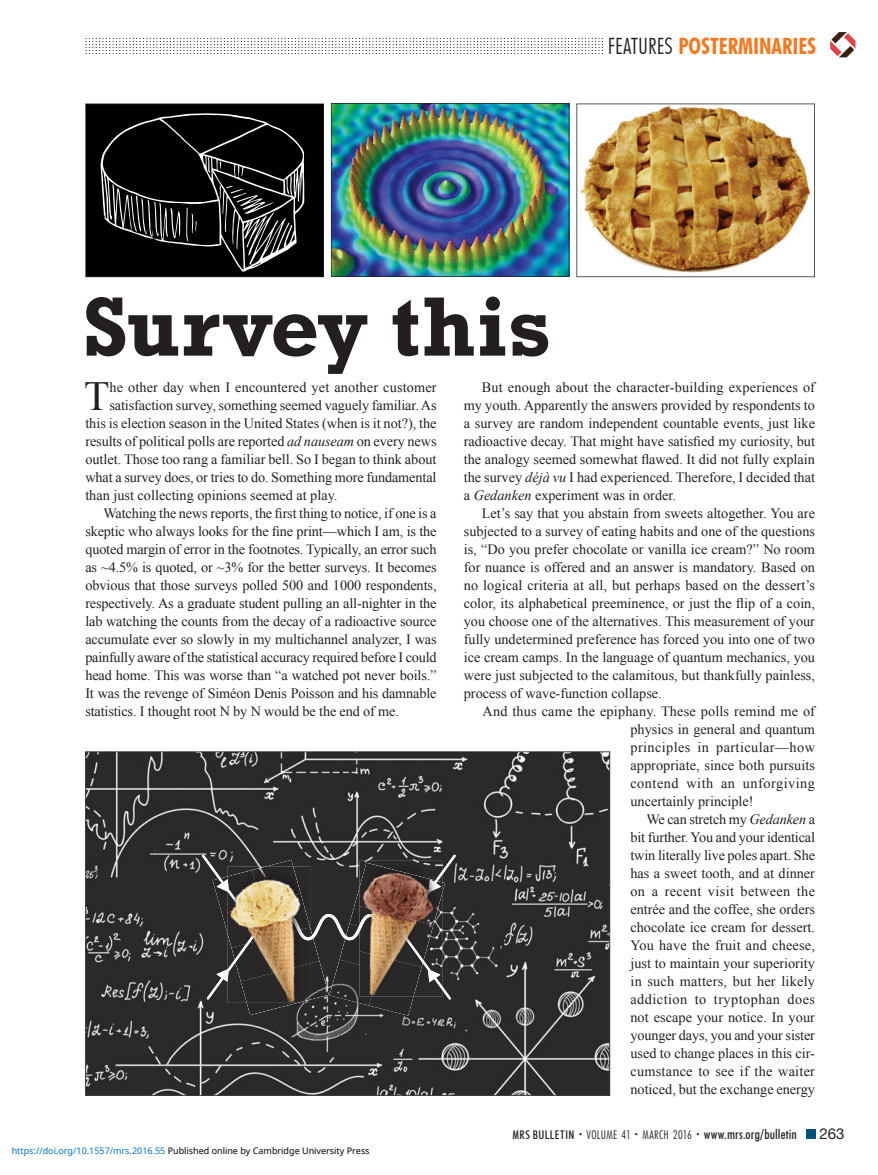
<style>
.page{position:relative;width:878px;height:1175px;background:#fff}
.page>*{position:absolute;margin:0;border:0;box-sizing:border-box;transform-origin:0 0}
.t1{font:41.4px "Times New Roman";color:#231f20}
.t2{font:700 condensed 22.5px "Futura BT";color:#f47920}
.t3{font:15px "Helvetica Neue LT Std";color:#231f20}
.t4{font:14.25px/18px "Times New Roman";letter-spacing:-.01em;color:#231f20;text-align:justify}
.t5{font:14.25px "Times New Roman";letter-spacing:.01em;color:#231f20}
.t6{font:500 condensed 13.5px "Futura BT";letter-spacing:.01em;color:#231f20}
.t7{font:9px "Noto Sans";color:#000}
.s1{font-weight:300;color:#231f20}
.s2{font-style:italic}
.s3{color:#0172cf}
.s4{font-size:12px}
.s5{font-weight:300;font-size:7.5px}
.s6{font-weight:300;font-size:12px}
</style>
<div class="page">
<div style="left:806px;top:1130px;width:9px;height:8px;background:#005080"></div>
<svg style="left:86px;top:38px;width:517px;height:16px"></svg>
<svg style="left:830px;top:32px;width:25px;height:25px"></svg>
<svg style="left:85px;top:751px;width:525px;height:344px;fill:#2c292a"></svg>
<img style="left:247px;top:1002px;width:42px;height:13px">
<img style="left:280px;top:999px;width:89px;height:6px">
<img style="left:241px;top:999px;width:39px;height:3px">
<img style="left:280px;top:999px;width:30px;height:3px">
<img style="left:369px;top:999px;width:44px;height:16px">
<svg style="left:202px;top:854px;width:254px;height:145px"></svg>
<img style="left:403px;top:880px;width:34px;height:43px">
<img style="left:399px;top:915px;width:35px;height:48px">
<img style="left:359px;top:914px;width:42px;height:26px">
<svg style="left:576px;top:104px;width:238px;height:173px"></svg>
<img style="left:331px;top:103px;width:238px;height:174px">
<svg style="left:85px;top:104px;width:239px;height:173px;fill:#000"></svg>
<svg style="left:86px;top:296px;width:462px;height:78px"></svg>
<h2 class="t2" style="left:608px;top:32px;width:209px"><span class="s1">FEATURES</span> POSTERMINARIES</h2>
<h1 class="t1" style="left:84px;top:373px;width:27px">T</h1>
<p class="t5" style="left:109px;top:379px;width:328px">he other day when I encountered yet another customer</p>
<p class="t4" style="left:109px;top:396px;width:328px">satisfaction survey, something seemed vaguely familiar. As</p>
<p class="t4" style="left:85px;top:414px;width:353px">this is election season in the United States (when is it not?), the</p>
<p class="t4" style="left:85px;top:432px;width:353px">results of political polls are reported <span class="s2">ad nauseam</span> on every news</p>
<p class="t4" style="left:85px;top:450px;width:353px">outlet. Those too rang a familiar bell. So I began to think about</p>
<p class="t4" style="left:85px;top:468px;width:353px">what a survey does, or tries to do. Something more fundamental</p>
<p class="t4" style="left:85px;top:486px;width:253px">than just collecting opinions seemed at play.</p>
<p class="t4" style="left:103px;top:504px;width:335px">Watching the news reports, the first thing to notice, if one is a</p>
<p class="t4" style="left:85px;top:522px;width:353px">skeptic who always looks for the fine print—which I am, is the</p>
<p class="t4" style="left:85px;top:540px;width:353px">quoted margin of error in the footnotes. Typically, an error such</p>
<p class="t4" style="left:85px;top:558px;width:353px">as ~4.5% is quoted, or ~3% for the better surveys. It becomes</p>
<p class="t4" style="left:85px;top:576px;width:353px">obvious that those surveys polled 500 and 1000 respondents,</p>
<p class="t4" style="left:85px;top:594px;width:353px">respectively. As a graduate student pulling an all-nighter in the</p>
<p class="t4" style="left:85px;top:612px;width:353px">lab watching the counts from the decay of a radioactive source</p>
<p class="t4" style="left:85px;top:630px;width:353px">accumulate ever so slowly in my multichannel analyzer, I was</p>
<p class="t4" style="left:85px;top:648px;width:353px">painfully aware of the statistical accuracy required before I could</p>
<p class="t4" style="left:85px;top:666px;width:353px">head home. This was worse than “a watched pot never boils.”</p>
<p class="t4" style="left:85px;top:684px;width:353px">It was the revenge of Siméon Denis Poisson and his damnable</p>
<p class="t4" style="left:85px;top:702px;width:315px">statistics. I thought root N by N would be the end of me.</p>
<p class="t7" style="left:12px;top:1143px;width:359px"><span class="s3">https://doi.org/10.1557/mrs.2016.55</span> Published online by Cambridge University Press</p>
<p class="t4" style="left:464px;top:378px;width:353px;text-indent:18px">But enough about the character-building experiences of my youth. Apparently the answers provided by respondents to a survey are random independent countable events, just like radioactive decay. That might have satisfied my curiosity, but the analogy seemed somewhat flawed. It did not fully explain the survey <span class="s2">déjà vu</span> I had experienced. Therefore, I decided that a <span class="s2">Gedanken</span> experiment was in order.</p>
<p class="t4" style="left:464px;top:504px;width:353px;text-indent:18px">Let’s say that you abstain from sweets altogether. You are subjected to a survey of eating habits and one of the questions is, “Do you prefer chocolate or vanilla ice cream?” No room for nuance is offered and an answer is mandatory. Based on no logical criteria at all, but perhaps based on the dessert’s color, its alphabetical preeminence, or just the flip of a coin, you choose one of the alternatives. This measurement of your fully undetermined preference has forced you into one of two ice cream camps. In the language of quantum mechanics, you were just subjected to the calamitous, but thankfully painless, process of wave-function collapse.</p>
<p class="t4" style="left:630px;top:702px;width:186px;text-indent:-148px">And thus came the epiphany. These polls remind me of physics in general and quantum principles in particular—how appropriate, since both pursuits contend with an unforgiving uncertainly principle!</p>
<p class="t4" style="left:630px;top:810px;width:186px;text-indent:16px">We can stretch my <span class="s2">Gedanken</span> a bit further. You and your identical twin literally live poles apart. She has a sweet tooth, and at dinner on a recent visit between the entrée and the coffee, she orders chocolate ice cream for dessert.<br>You have the fruit and cheese, just to maintain your superiority in such matters, but her likely addiction to tryptophan does not escape your notice. In your younger days, you and your sister used to change places in this cir&shy;cumstance to see if the waiter noticed, but the exchange energy</p>
<p class="t6" style="left:512px;top:1126px;width:286px"><span class="s4">MRS BULLETIN</span> <span class="s5">•</span> <span class="s6">VOLUME 41</span> <span class="s5">•</span> <span class="s6">MARCH 2016</span> <span class="s5">•</span> www.mrs.org/bulletin</p>
<p class="t3" style="left:819px;top:1128px;width:27px">263</p>
</div>
